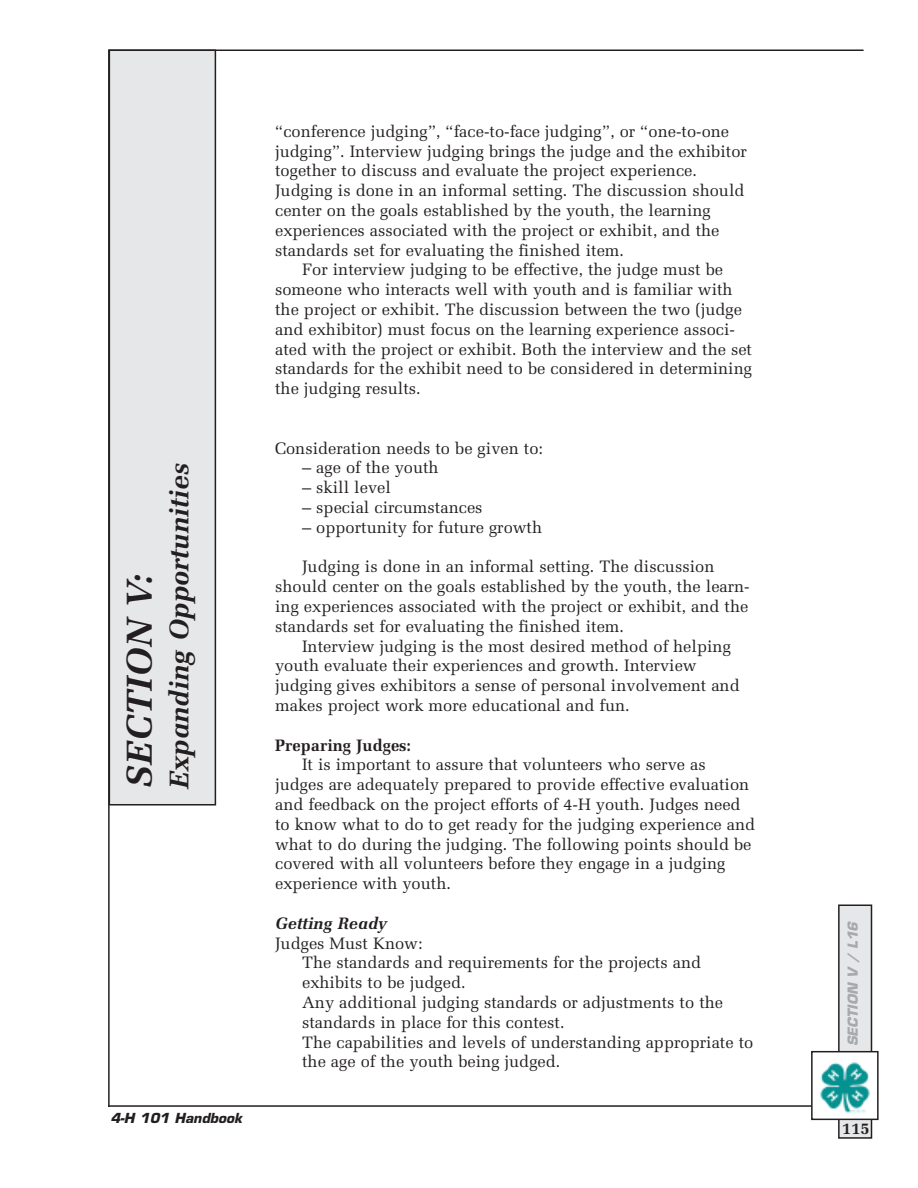
<style>
.page{position:relative;width:918px;height:1188px;background:#fff}
.page>*{position:absolute;margin:0;border:0;box-sizing:border-box;transform-origin:0 0}
.t1{font:italic 700 36px "Melior";color:#231f20}
.t2{font:italic 700 27px "Melior";color:#231f20}
.t3{font:16.5px/19.8px "Melior";color:#231f20}
.t4{font:700 16.5px "Melior";color:#231f20}
.t5{font:italic 700 16.5px "Melior";color:#231f20}
.t6{font:italic 700 13.5px "Eurostile";color:#231f20}
.t7{font:italic 700 13.5px "Eurostile";color:#a7a9ac}
</style>
<div class="page">
<div style="left:109px;top:50px;width:106px;height:755px;background:#e6e7e8"></div>
<div style="left:109px;top:50px;width:107px;height:756px;border:2px solid #231f20"></div>
<hr style="left:108px;top:1105px;width:707px;height:2px;background:#231f20">
<hr style="left:108px;top:50px;width:756px;height:1px;background:#231f20">
<hr style="left:108px;top:50px;width:2px;height:1057px;background:#231f20">
<div style="left:839px;top:905px;width:33px;height:233px;background:#e6e7e8"></div>
<div style="left:838px;top:905px;width:34px;height:234px;border:2px solid #231f20"></div>
<div style="left:812px;top:1052px;width:66px;height:67px;background:#fff"></div>
<img style="left:820px;top:1062px;width:50px;height:51px">
<div style="left:811px;top:1051px;width:68px;height:69px;border:2px solid #231f20"></div>
<h1 class="t1" style="left:125px;top:789px;width:218px;rotate:-90deg">SECTION V:</h1>
<h2 class="t2" style="left:168px;top:789px;width:328px;rotate:-90deg">Expanding Opportunities</h2>
<p class="t6" style="left:111px;top:1113px;width:133px">4-H 101 Handbook</p>
<p class="t3" style="left:275px;top:123px;width:473px">“conference judging”, “face-to-face judging”, or “one-to-one judging”. Interview judging brings the judge and the exhibitor together to discuss and evaluate the project experience.<br>Judging is done in an informal setting. The discussion should center on the goals established by the youth, the learning experiences associated with the project or exhibit, and the standards set for evaluating the finished item.</p>
<p class="t3" style="left:275px;top:261px;width:479px;text-indent:27px">For interview judging to be effective, the judge must be someone who interacts well with youth and is familiar with the project or exhibit. The discussion between the two (judge and exhibitor) must focus on the learning experience associ&shy;ated with the project or exhibit. Both the interview and the set standards for the exhibit need to be considered in determining the judging results.</p>
<p class="t3" style="left:275px;top:440px;width:270px">Consideration needs to be given to:</p>
<p class="t3" style="left:302px;top:459px;width:138px">– age of the youth</p>
<p class="t3" style="left:302px;top:479px;width:90px">– skill level</p>
<p class="t3" style="left:302px;top:499px;width:182px">– special circumstances</p>
<p class="t3" style="left:302px;top:519px;width:242px">– opportunity for future growth</p>
<p class="t3" style="left:275px;top:558px;width:476px;text-indent:27px">Judging is done in an informal setting. The discussion should center on the goals established by the youth, the learn&shy;ing experiences associated with the project or exhibit, and the standards set for evaluating the finished item.</p>
<p class="t3" style="left:275px;top:638px;width:466px;text-indent:27px">Interview judging is the most desired method of helping youth evaluate their experiences and growth. Interview judging gives exhibitors a sense of personal involvement and makes project work more educational and fun.</p>
<p class="t4" style="left:275px;top:738px;width:138px">Preparing Judges:</p>
<p class="t3" style="left:275px;top:756px;width:482px;text-indent:27px">It is important to assure that volunteers who serve as judges are adequately prepared to provide effective evaluation and feedback on the project efforts of 4-H youth. Judges need to know what to do to get ready for the judging experience and what to do during the judging. The following points should be covered with all volunteers before they engage in a judging experience with youth.</p>
<p class="t5" style="left:275px;top:916px;width:114px">Getting Ready</p>
<p class="t3" style="left:302px;top:935px;width:453px;text-indent:-27px">Judges Must Know:<br>The standards and requirements for the projects and exhibits to be judged.<br>Any additional judging standards or adjustments to the standards in place for this contest.<br>The capabilities and levels of understanding appropriate to the age of the youth being judged.</p>
<p class="t7" style="left:848px;top:1046px;width:126px;rotate:-90deg">SECTION V / L16</p>
<p class="t4" style="left:842px;top:1122px;width:29px">115</p>
</div>
